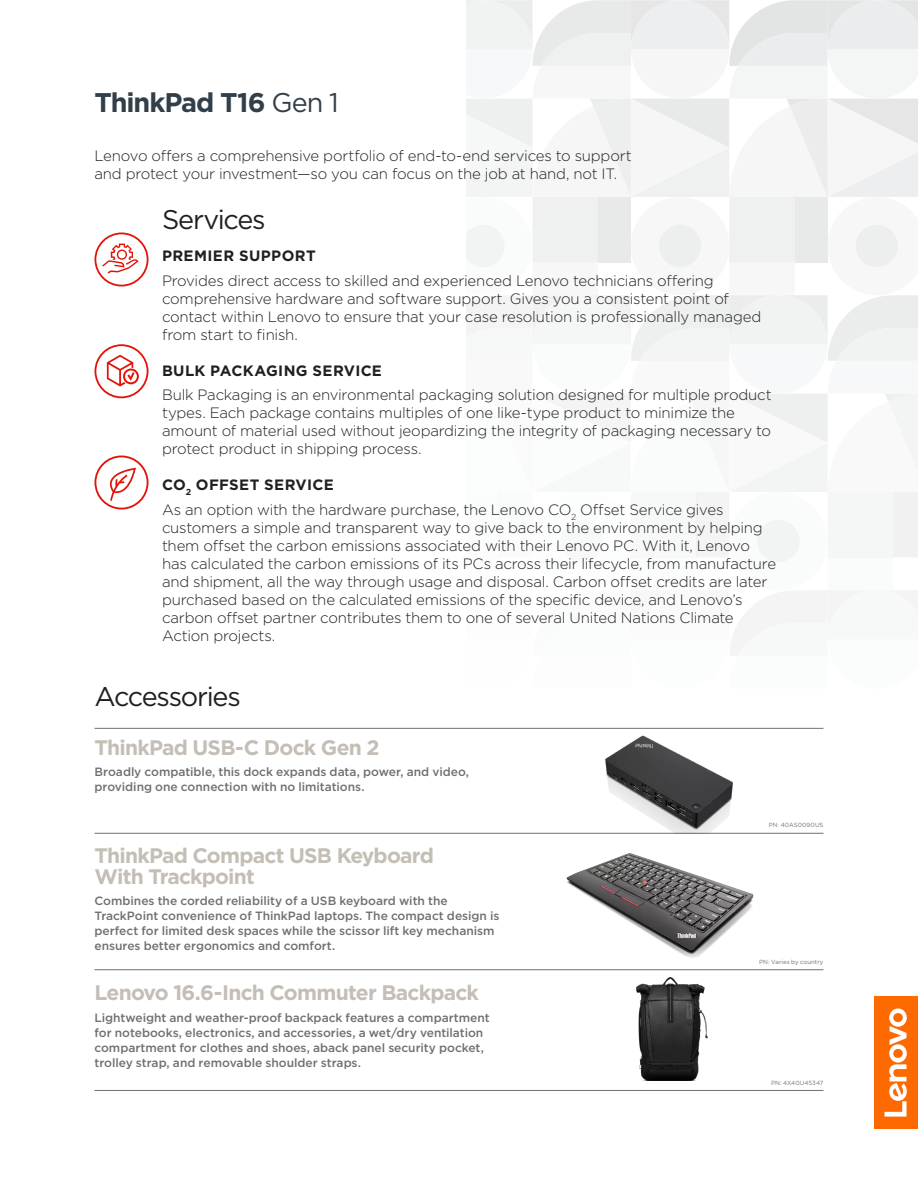
<style>
.page{position:relative;width:918px;height:1188px;background:#fff}
.page>*{position:absolute;margin:0;border:0;box-sizing:border-box;transform-origin:0 0}
.t1{font:27px "Gotham";letter-spacing:-.05em;color:#231f20}
.t2{font:700 27px "Gotham";letter-spacing:-.04em;color:#333f48}
.t3{font:700 21px/21px "Gotham";letter-spacing:-.04em;color:#c4beb6}
.t4{font:300 15px/18px "Gotham";letter-spacing:-.015em;color:#231f20}
.t5{font:700 15px "Gotham";letter-spacing:.025em;color:#231f20}
.t6{font:500 12px/15px "Gotham";letter-spacing:-.005em;color:#6f7170}
.t7{font:6px "Gotham";letter-spacing:.01em;color:#6f7170}
.s1{font-weight:400}
.s2{font-weight:700}
</style>
<div class="page">
<svg style="left:467px;top:0;width:451px;height:655px"></svg>
<svg style="left:94px;top:232px;width:54px;height:54px"></svg>
<hr style="left:94px;top:728px;width:730px;height:1px;background:#6f7170">
<hr style="left:94px;top:833px;width:730px;height:1px;background:#6f7170">
<hr style="left:94px;top:1090px;width:730px;height:1px;background:#6f7170">
<hr style="left:94px;top:969px;width:730px;height:1px;background:#6f7170">
<img style="left:606px;top:735px;width:127px;height:98px">
<img style="left:636px;top:977px;width:72px;height:104px">
<img style="left:567px;top:853px;width:187px;height:117px">
<div style="left:874px;top:997px;width:44px;height:132px;background:#ff6a00"></div>
<svg style="left:885px;top:1008px;width:22px;height:109px"></svg>
<svg style="left:94px;top:456px;width:54px;height:54px"></svg>
<svg style="left:94px;top:344px;width:54px;height:54px"></svg>
<h1 class="t2" style="left:94px;top:84px;width:246px">ThinkPad T16 <span class="s1">Gen 1</span></h1>
<p class="t4" style="left:94px;top:146px;width:539px">Lenovo offers a comprehensive portfolio of end-to-end services to support and protect your investment—so you can focus on the job at hand, not IT.</p>
<h1 class="t1" style="left:162px;top:203px;width:105px">Services</h1>
<p class="t5" style="left:162px;top:246px;width:155px">PREMIER SUPPORT</p>
<p class="t4" style="left:162px;top:271px;width:601px">Provides direct access to skilled and experienced Lenovo technicians offering comprehensive hardware and software support. Gives you a consistent point of contact within Lenovo to ensure that your case resolution is professionally managed from start to finish.</p>
<p class="t5" style="left:162px;top:360px;width:222px">BULK PACKAGING SERVICE</p>
<p class="t4" style="left:162px;top:386px;width:611px">Bulk Packaging is an environmental packaging solution designed for multiple product types. Each package contains multiples of one like-type product to minimize the amount of material used without jeopardizing the integrity of packaging necessary to protect product in shipping process.</p>
<p class="t4" style="left:162px;top:472px;width:563px;line-height:24.8px"><span class="s2">CO</span><sub>2</sub> <span class="s2">OFFSET SERVICE<br></span>As an option with the hardware purchase, the Lenovo CO<sub>2</sub> Offset Service gives</p>
<p class="t4" style="left:162px;top:518px;width:616px">customers a simple and transparent way to give back to the environment by helping them offset the carbon emissions associated with their Lenovo PC. With it, Lenovo has calculated the carbon emissions of its PCs across their lifecycle, from manufacture and shipment, all the way through usage and disposal. Carbon offset credits are later purchased based on the calculated emissions of the specific device, and Lenovo’s carbon offset partner contributes them to one of several United Nations Climate Action projects.</p>
<h1 class="t1" style="left:94px;top:679px;width:148px">Accessories</h1>
<h2 class="t3" style="left:94px;top:737px;width:287px">ThinkPad USB-C Dock Gen 2</h2>
<p class="t6" style="left:94px;top:765px;width:376px">Broadly compatible, this dock expands data, power, and video, providing one connection with no limitations.</p>
<h2 class="t3" style="left:94px;top:845px;width:341px">ThinkPad Compact USB Keyboard<br>With Trackpoint</h2>
<p class="t6" style="left:94px;top:894px;width:406px">Combines the corded reliability of a USB keyboard with the TrackPoint convenience of ThinkPad laptops. The compact design is perfect for limited desk spaces while the scissor lift key mechanism ensures better ergonomics and comfort.</p>
<h2 class="t3" style="left:94px;top:982px;width:386px">Lenovo 16.6-Inch Commuter Backpack</h2>
<p class="t6" style="left:94px;top:1010px;width:397px">Lightweight and weather-proof backpack features a compartment for notebooks, electronics, and accessories, a wet/dry ventilation compartment for clothes and shoes, aback panel security pocket, trolley strap, and removable shoulder straps.</p>
<p class="t7" style="left:769px;top:821px;width:56px">PN: 40AS0090US</p>
<p class="t7" style="left:759px;top:958px;width:66px">PN: Varies by country</p>
<p class="t7" style="left:771px;top:1079px;width:54px">PN: 4X40U45347</p>
</div>
